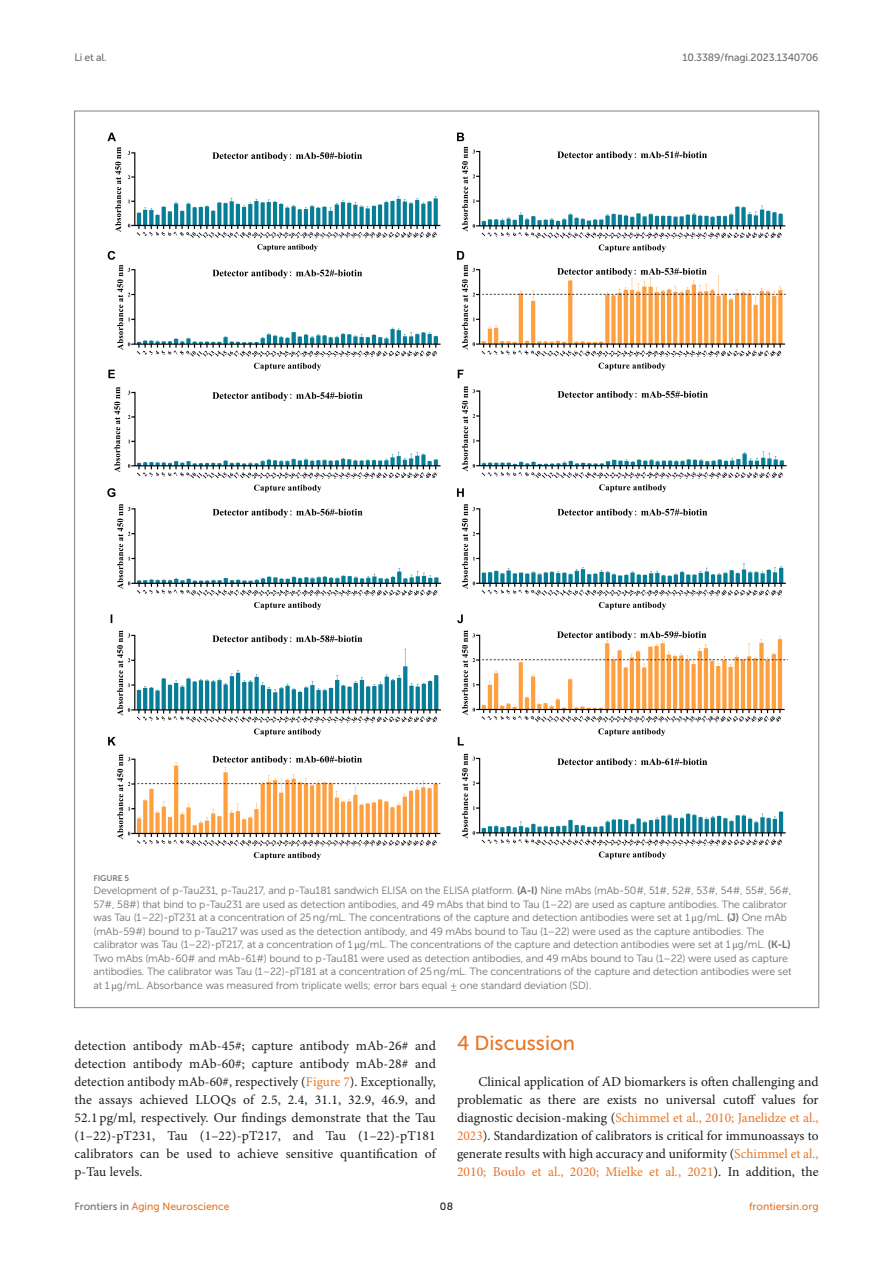
<style>
.page{position:relative;width:893px;height:1263px;background:#fff}
.page>*{position:absolute;margin:0;border:0;box-sizing:border-box;transform-origin:0 0}
.HEAD_1{font:20.25px "Museo Sans 500";color:#e87626}
.TEXT_FLUSH{font:13.5px/18px "Minion Pro";color:#1b1c1b;text-align:justify}
.FIG_LEG{font:10.5px/13.5px "Museo Sans 300";letter-spacing:-.01em;color:#706f70}
.t1{font:10.5px "Museo Sans 500";color:#e87626}
.t2{font:10.5px "Museo Sans 500";letter-spacing:-.015em;color:#706f70}
.t3{font:10.5px "Museo Sans 500";color:#1b1c1b}
.FIG_HD{font:8.25px "Museo Sans 700";letter-spacing:-.01em;color:#7e7f7f}
.s1{font-family:"Museo Sans 700"}
.s2{font-family:"STIX General"}
.s3{color:#e87626}
.s4{color:#706f70}
</style>
<div class="page">
<img style="left:107px;top:132px;width:681px;height:728px">
<p class="t2" style="left:74px;top:51px;width:34px">Li et al.</p>
<p class="t2" style="left:682px;top:51px;width:138px">10.3389/fnagi.2023.1340706</p>
<p class="FIG_HD" style="left:94px;top:873px;width:37px">FIGURE 5</p>
<p class="FIG_LEG" style="left:94px;top:884px;width:700px">Development of p-Tau231, p-Tau217, and p-Tau181 sandwich ELISA on the ELISA platform. <span class="s1">(A-I)</span> Nine mAbs (mAb-50#, 51#, 52#, 53#, 54#, 55#, 56#, 57#, 58#) that bind to p-Tau231 are used as detection antibodies, and 49 mAbs that bind to Tau (1–22) are used as capture antibodies. The calibrator was Tau (1–22)-pT231 at a concentration of 25 ng/mL. The concentrations of the capture and detection antibodies were set at 1 <span class="s2">μ</span>g/mL. <span class="s1">(J)</span> One mAb (mAb-59#) bound to p-Tau217 was used as the detection antibody, and 49 mAbs bound to Tau (1–22) were used as the capture antibodies. The calibrator was Tau (1–22)-pT217, at a concentration of 1 <span class="s2">μ</span>g/mL. The concentrations of the capture and detection antibodies were set at 1 <span class="s2">μ</span>g/mL. <span class="s1">(K-L)<br></span>Two mAbs (mAb-60# and mAb-61#) bound to p-Tau181 were used as detection antibodies, and 49 mAbs bound to Tau (1–22) were used as capture antibodies. The calibrator was Tau (1–22)-pT181 at a concentration of 25 ng/mL. The concentrations of the capture and detection antibodies were set at 1 <span class="s2">μ</span>g/mL. Absorbance was measured from triplicate wells; error bars equal ± one standard deviation (SD).</p>
<p class="TEXT_FLUSH" style="left:74px;top:1037px;width:363px">detection antibody mAb-45#; capture antibody mAb-26# and detection antibody mAb-60#; capture antibody mAb-28# and detection antibody mAb-60#, respectively (<span class="s3">Figure 7</span>). Exceptionally, the assays achieved LLOQs of 2.5, 2.4, 31.1, 32.9, 46.9, and 52.1 pg/ml, respectively. Our findings demonstrate that the Tau (1–22)-pT231, Tau (1–22)-pT217, and Tau (1–22)-pT181 calibrators can be used to achieve sensitive quantification of p-Tau levels.</p>
<p class="HEAD_1" style="left:457px;top:1032px;width:119px">4 Discussion</p>
<p class="TEXT_FLUSH" style="left:457px;top:1073px;width:363px;text-indent:21px">Clinical application of AD biomarkers is often challenging and problematic as there are exists no universal cutoff values for diagnostic decision-making (<span class="s3">Schimmel et al., 2010; Janelidze et al., 2023</span>). Standardization of calibrators is critical for immunoassays to generate results with high accuracy and uniformity (<span class="s3">Schimmel et al., 2010; Boulo et al., 2020; Mielke et al., 2021</span>). In addition, the</p>
<p class="t1" style="left:74px;top:1200px;width:157px"><span class="s4">Frontiers in</span> Aging Neuroscience</p>
<p class="t3" style="left:440px;top:1200px;width:15px">08</p>
<p class="t1" style="left:749px;top:1200px;width:71px">frontiersin.org</p>
</div>
